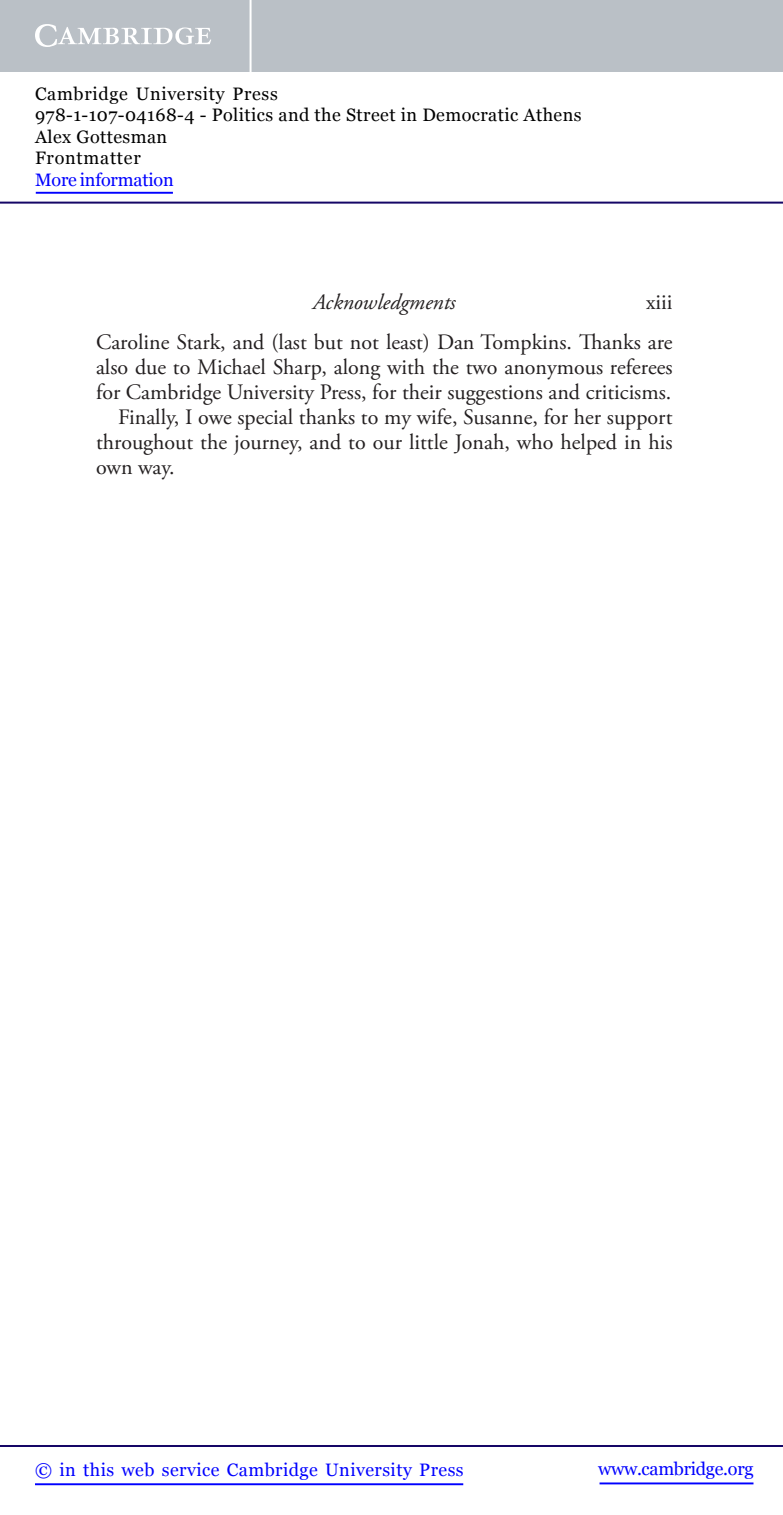
<style>
.page{position:relative;width:783px;height:1515px;background:#fff}
.page>*{position:absolute;margin:0;border:0;box-sizing:border-box;transform-origin:0 0}
.t1{font:22px/40px "Adobe Garamond Pro";color:#231f20;text-align:right}
.t2{font:italic 22px "Adobe Garamond Pro";color:#231f20}
.t3{font:18px/21.6px "Georgia";letter-spacing:.025em;color:#000}
.t4{font:18px "Georgia";letter-spacing:.025em;color:#00f}
.t5{font:18px "Georgia";letter-spacing:-.015em;color:#00f}
.t6{font:18px "Georgia";letter-spacing:-.01em;color:#00f}
</style>
<div class="page">
<hr style="left:599px;top:1482px;width:154px;height:2px;background:#00f">
<hr style="left:0;top:1445px;width:782px;height:2px;background:#150666">
<hr style="left:35px;top:1483px;width:428px;height:2px;background:#00f">
<div style="left:0;top:0;width:782px;height:72px;background:#bac0c6"></div>
<svg style="left:35px;top:24px;width:176px;height:23px"></svg>
<hr style="left:249px;top:0;width:2px;height:72px;background:#fff">
<hr style="left:0;top:202px;width:782px;height:2px;background:#150666">
<hr style="left:36px;top:192px;width:137px;height:2px;background:#00f">
<p class="t3" style="left:35px;top:83px;width:548px">Cambridge University Press<br>978-1-107-04168-4 - Politics and the Street in Democratic Athens<br>Alex Gottesman<br>Frontmatter</p>
<p class="t6" style="left:35px;top:169px;width:140px">More information</p>
<p class="t2" style="left:313px;top:293px;width:144px">Acknowledgments</p>
<p class="t1" style="left:96px;top:284px;width:578px">xiii<br>Caroline Stark, and (last but not least) Dan Tompkins. Thanks are</p>
<p class="t1" style="left:96px;top:349px;width:578px">also due to Michael Sharp, along with the two anonymous referees</p>
<p class="t1" style="left:96px;top:374px;width:576px">for Cambridge University Press, for their suggestions and criticisms.</p>
<p class="t1" style="left:118px;top:399px;width:556px">Finally, I owe special thanks to my wife, Susanne, for her support</p>
<p class="t1" style="left:96px;top:424px;width:578px">throughout the journey, and to our little Jonah, who helped in his</p>
<p class="t1" style="left:96px;top:449px;width:80px">own way.</p>
<p class="t4" style="left:35px;top:1459px;width:430px">© in this web service Cambridge University Press</p>
<p class="t5" style="left:598px;top:1458px;width:157px">www.cambridge.org</p>
</div>
